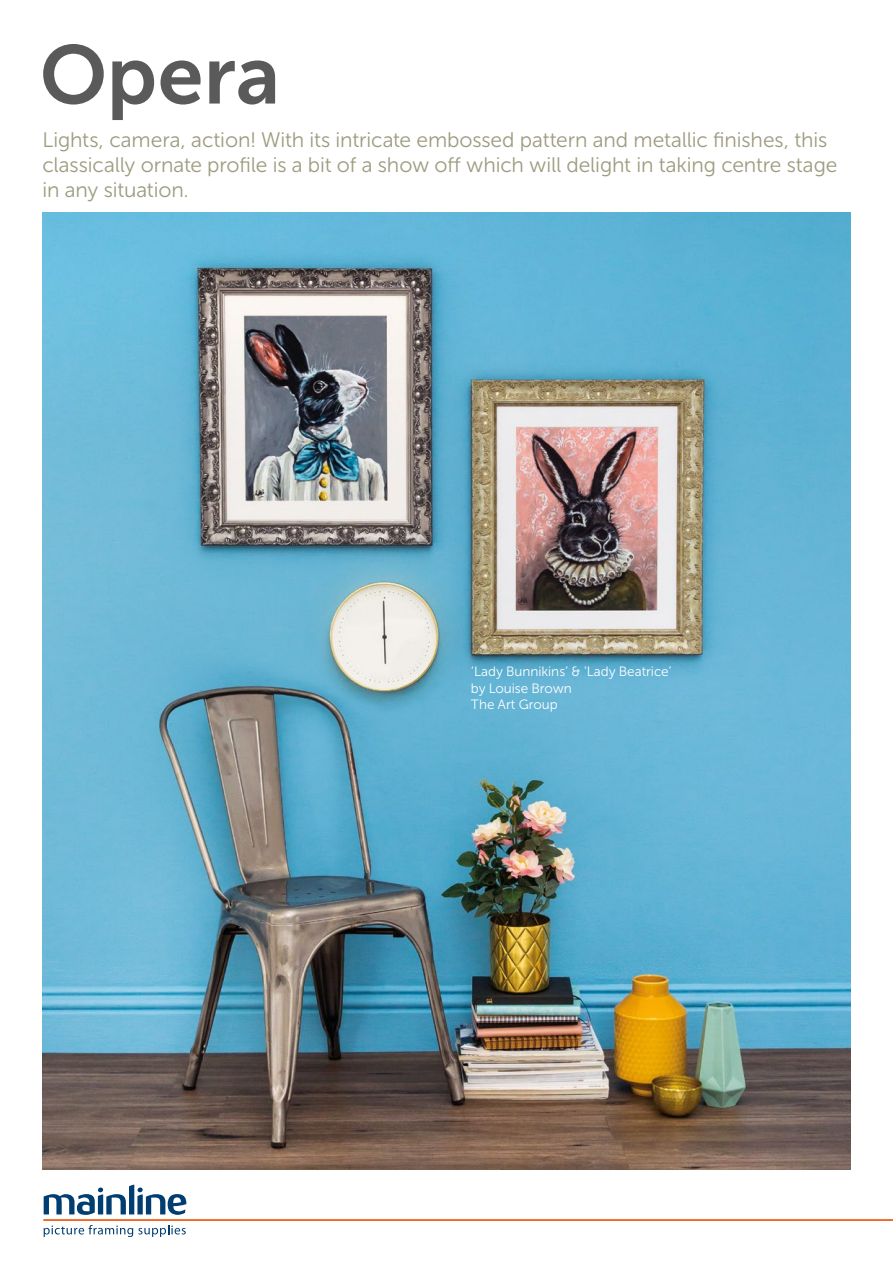
<style>
.page{position:relative;width:893px;height:1263px;background:#fff}
.page>*{position:absolute;margin:0;border:0;box-sizing:border-box;transform-origin:0 0}
.t1{font:82.5px "Museo Sans Cyrl 700";letter-spacing:-.005em;color:#5a5a5a}
.t2{font:21px/25.2px "Museo Sans Cyrl 300";letter-spacing:-.005em;color:#9d9b7f}
.t3{font:13.5px/16.2px "Museo Sans Cyrl 300";color:#fff}
</style>
<div class="page">
<svg style="left:44px;top:1225px;width:142px;height:12px"></svg>
<svg style="left:44px;top:1185px;width:142px;height:30px"></svg>
<hr style="left:43px;top:1219px;width:850px;height:2px;background:#ec5c11">
<img style="left:43px;top:213px;width:807px;height:956px">
<h1 class="t1" style="left:40px;top:29px;width:242px">Opera</h1>
<p class="t2" style="left:43px;top:127px;width:796px">Lights, camera, action! With its intricate embossed pattern and metallic finishes, this classically ornate profile is a bit of a show off which will delight in taking centre stage in any situation.</p>
<p class="t3" style="left:471px;top:664px;width:202px">‘Lady Bunnikins’ &amp; ‘Lady Beatrice’ by Louise Brown<br>The Art Group</p>
</div>
